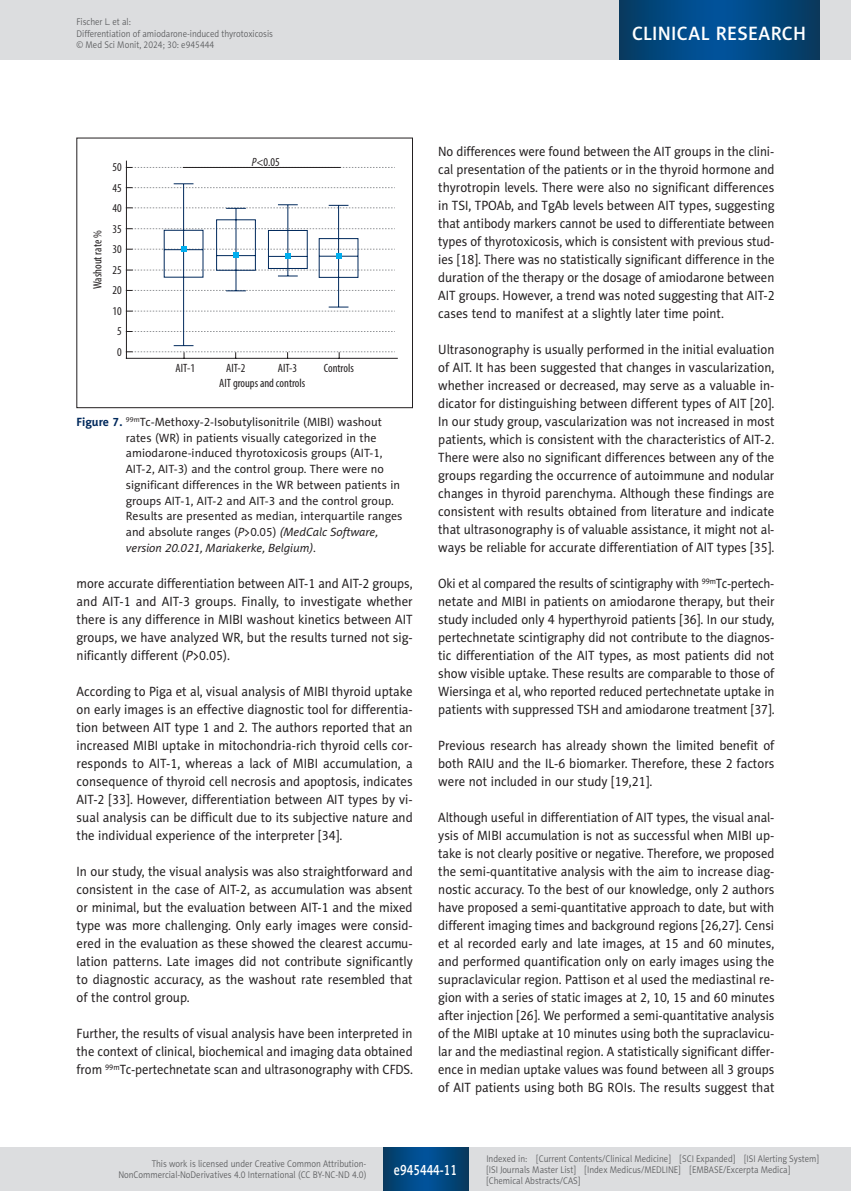
<style>
.page{position:relative;width:851px;height:1191px;background:#fff}
.page>*{position:absolute;margin:0;border:0;box-sizing:border-box;transform-origin:0 0}
.t1{font:19.5px "Naomi Sans EFN Medium";letter-spacing:.015em;color:#fff}
.t2{font:15px "Naomi Sans EFN Medium";color:#fff;scale:.8 1}
.MSM_Body{font:13.5px/18px "Naomi Sans EFN";color:#231f20;text-align:justify;scale:.95 1}
.MSM_Body-2{font:13.5px/18px "Naomi Sans EFN";color:#231f20;text-align:justify;scale:.94 1}
.MSM_Body-3{font:13.5px/18px "Naomi Sans EFN";color:#231f20;text-align:justify;scale:.92 1}
.MSM_Rycina_tytul{font:12px/15.8px "Naomi Sans EFN";color:#231f20}
.t3{font:condensed 12px/20.4px "Myriad Pro";color:#231f20;text-align:center}
.t4{font:9.75px/11.2px "Naomi Sans EFN Light";color:#57585a;scale:.9 1}
.s1{font-style:italic}
.s2{font-weight:700;color:#00295c}
</style>
<div class="page">
<hr style="left:126px;top:161px;width:1px;height:197px;background:#231f20">
<hr style="left:126px;top:358px;width:272px;height:1px;background:#231f20">
<svg style="left:127px;top:167px;width:268px;height:1px"></svg>
<svg style="left:126px;top:183px;width:269px;height:175px"></svg>
<hr style="left:183px;top:167px;width:158px;height:1px;background:#231f20">
<div style="left:0;top:1148px;width:850px;height:43px;background:#dcdddf"></div>
<svg style="left:383px;top:1147px;width:85px;height:43px;background:#02477e"></svg>
<div style="left:0;top:0;width:850px;height:60px;background:#dcdddf"></div>
<svg style="left:619px;top:0;width:200px;height:60px;background:#02477e"></svg>
<p class="t4" style="left:77px;top:16px;width:220px">Fischer L. et al:<br>Differentiation of amiodarone-induced thyrotoxicosis © Med Sci Monit, 2024; 30: e945444</p>
<h1 class="t1" style="left:632px;top:22px;width:175px">CLINICAL RESEARCH</h1>
<p class="t3" style="left:87px;top:289px;width:60px;rotate:-90deg">Washout rate %</p>
<p class="t3" style="left:112px;top:157px;width:11px">50<br>45<br>40<br>35<br>30<br>25<br>20<br>10<br>5<br>0</p>
<p class="t3" style="left:251px;top:151px;width:30px"><span class="s1">P</span>&lt;0.05</p>
<p class="t3" style="left:278px;top:357px;width:21px">AIT-3</p>
<p class="t3" style="left:324px;top:357px;width:31px">Controls</p>
<p class="t3" style="left:176px;top:357px;width:21px">AIT-1</p>
<p class="t3" style="left:219px;top:360px;width:87px;line-height:15.1px;text-align:left;text-indent:7px">AIT-2<br>AIT groups and controls</p>
<p class="MSM_Rycina_tytul" style="left:126px;top:414px;width:278px;text-indent:-49px"><span class="s2">Figure 7.</span> <sup>99m</sup>Tc-Methoxy-2-Isobutylisonitrile (MIBI) washout rates (WR) in patients visually categorized in the amiodarone-induced thyrotoxicosis groups (AIT-1, AIT-2, AIT-3) and the control group. There were no significant differences in the WR between patients in groups AIT-1, AIT-2 and AIT-3 and the control group.<br>Results are presented as median, interquartile ranges and absolute ranges (<span class="s1">P</span>&gt;0.05) <span class="s1">(MedCalc Software, version 20.021, Mariakerke, Belgium)</span>.</p>
<p class="MSM_Body-2" style="left:77px;top:574px;width:359px">more accurate differentiation between AIT-1 and AIT-2 groups, and AIT-1 and AIT-3 groups. Finally, to investigate whether there is any difference in MIBI washout kinetics between AIT groups, we have analyzed WR, but the results turned not sig&shy;nificantly different (<span class="s1">P</span>&gt;0.05).</p>
<p class="MSM_Body" style="left:77px;top:682px;width:355px">According to Piga et al, visual analysis of MIBI thyroid uptake on early images is an effective diagnostic tool for differentia&shy;tion between AIT type 1 and 2. The authors reported that an increased MIBI uptake in mitochondria-rich thyroid cells cor&shy;responds to AIT-1, whereas a lack of MIBI accumulation, a consequence of thyroid cell necrosis and apoptosis, indicates AIT-2 [33]. However, differentiation between AIT types by vi&shy;sual analysis can be difficult due to its subjective nature and the individual experience of the interpreter [34].</p>
<p class="MSM_Body" style="left:77px;top:862px;width:355px">In our study, the visual analysis was also straightforward and consistent in the case of AIT-2, as accumulation was absent or minimal, but the evaluation between AIT-1 and the mixed type was more challenging. Only early images were consid&shy;ered in the evaluation as these showed the clearest accumu&shy;lation patterns. Late images did not contribute significantly to diagnostic accuracy, as the washout rate resembled that of the control group.</p>
<p class="MSM_Body" style="left:77px;top:1024px;width:355px">Further, the results of visual analysis have been interpreted in the context of clinical, biochemical and imaging data obtained from <sup>99m</sup>Tc-pertechnetate scan and ultrasonography with CFDS.</p>
<p class="MSM_Body-2" style="left:438px;top:142px;width:359px">No differences were found between the AIT groups in the clini&shy;cal presentation of the patients or in the thyroid hormone and thyrotropin levels. There were also no significant differences in TSI, TPOAb, and TgAb levels between AIT types, suggesting that antibody markers cannot be used to differentiate between types of thyrotoxicosis, which is consistent with previous stud&shy;ies [18]. There was no statistically significant difference in the duration of the therapy or the dosage of amiodarone between AIT groups. However, a trend was noted suggesting that AIT-2 cases tend to manifest at a slightly later time point.</p>
<p class="MSM_Body" style="left:438px;top:340px;width:355px">Ultrasonography is usually performed in the initial evaluation of AIT. It has been suggested that changes in vascularization, whether increased or decreased, may serve as a valuable in&shy;dicator for distinguishing between different types of AIT [20].<br>In our study group, vascularization was not increased in most patients, which is consistent with the characteristics of AIT-2.<br>There were also no significant differences between any of the groups regarding the occurrence of autoimmune and nodular changes in thyroid parenchyma. Although these findings are consistent with results obtained from literature and indicate that ultrasonography is of valuable assistance, it might not al&shy;ways be reliable for accurate differentiation of AIT types [35].</p>
<p class="MSM_Body-3" style="left:438px;top:574px;width:367px">Oki et al compared the results of scintigraphy with <sup>99m</sup>Tc-pertech&shy;netate and MIBI in patients on amiodarone therapy, but their study included only 4 hyperthyroid patients [36]. In our study, pertechnetate scintigraphy did not contribute to the diagnos&shy;tic differentiation of the AIT types, as most patients did not show visible uptake. These results are comparable to those of Wiersinga et al, who reported reduced pertechnetate uptake in patients with suppressed TSH and amiodarone treatment [37].</p>
<p class="MSM_Body" style="left:438px;top:736px;width:355px">Previous research has already shown the limited benefit of both RAIU and the IL-6 biomarker. Therefore, these 2 factors were not included in our study [19,21].</p>
<p class="MSM_Body-2" style="left:438px;top:808px;width:359px">Although useful in differentiation of AIT types, the visual anal&shy;ysis of MIBI accumulation is not as successful when MIBI up&shy;take is not clearly positive or negative. Therefore, we proposed the semi-quantitative analysis with the aim to increase diag&shy;nostic accuracy. To the best of our knowledge, only 2 authors have proposed a semi-quantitative approach to date, but with different imaging times and background regions [26,27]. Censi et al recorded early and late images, at 15 and 60 minutes, and performed quantification only on early images using the supraclavicular region. Pattison et al used the mediastinal re&shy;gion with a series of static images at 2, 10, 15 and 60 minutes after injection [26]. We performed a semi-quantitative analysis of the MIBI uptake at 10 minutes using both the supraclavicu&shy;lar and the mediastinal region. A statistically significant differ&shy;ence in median uptake values was found between all 3 groups of AIT patients using both BG ROIs. The results suggest that</p>
<p class="t4" style="left:118px;top:1158px;width:277px;text-align:right">This work is licensed under Creative Common Attribution-<br>NonCommercial-NoDerivatives 4.0 International (CC BY-NC-ND 4.0)</p>
<p class="t2" style="left:394px;top:1160px;width:81px">e945444-11</p>
<p class="t4" style="left:486px;top:1152px;width:371px">Indexed in: [Current Contents/Clinical Medicine] [SCI Expanded] [ISI Alerting System] [ISI Journals Master List] [Index Medicus/MEDLINE] [EMBASE/Excerpta Medica] [Chemical Abstracts/CAS]</p>
</div>
